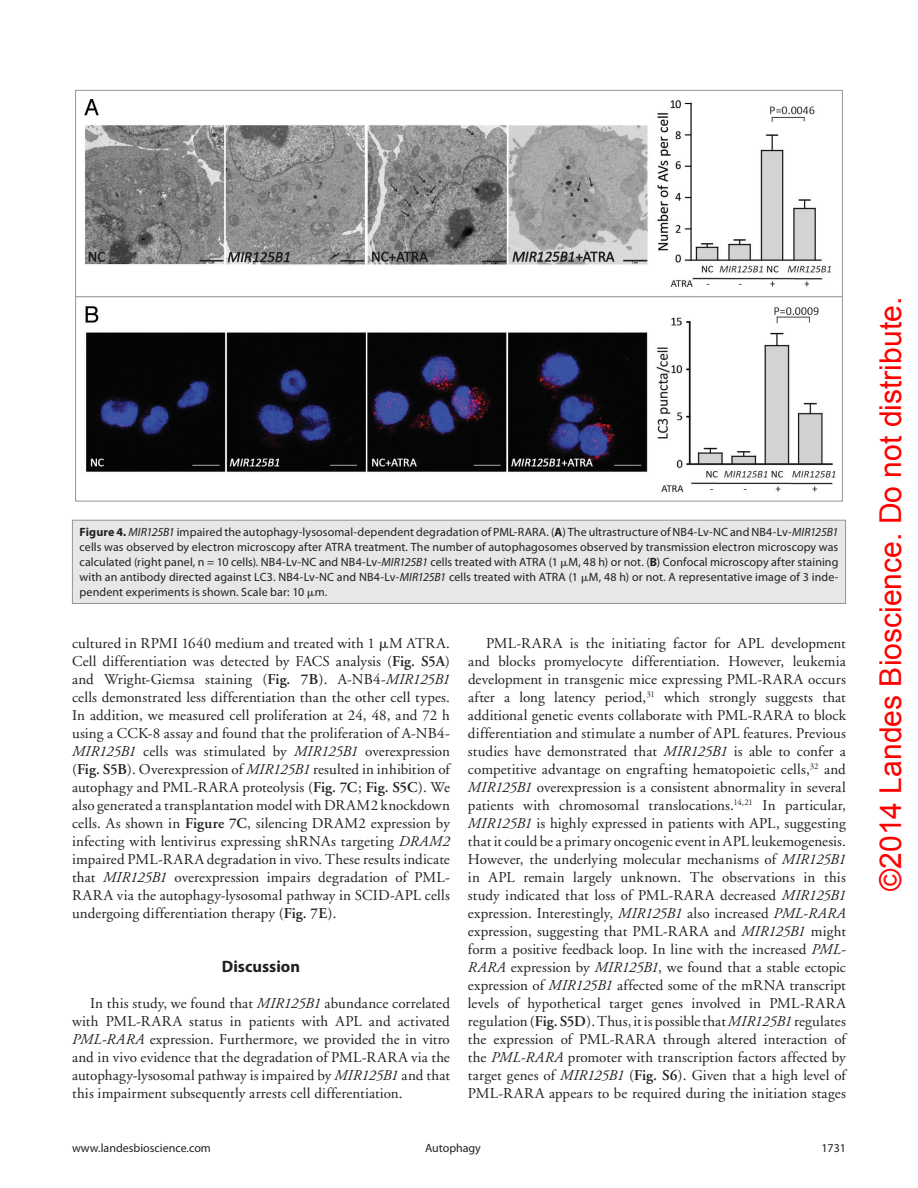
<style>
.page{position:relative;width:918px;height:1188px;background:#fff}
.page>*{position:absolute;margin:0;border:0;box-sizing:border-box;transform-origin:0 0}
.t1{font:30.15px "Arial";color:#f00}
.t2{font:700 16.5px "Myriad Pro";color:#231f20}
.t3{font:15px/18px "Adobe Garamond";letter-spacing:.01em;color:#231f20;text-align:justify}
.t4{font:12px/15px "Myriad Pro";letter-spacing:.005em;color:#231f20;text-align:justify}
.s1{font-weight:700}
.s2{font-style:italic}
.s3{font-family:"Universal Std Greekw Math Pi"}
.s4{font-weight:600}
</style>
<div class="page">
<div style="left:72px;top:520px;width:774px;height:83px;background:#e6e7e9"></div>
<div style="left:72px;top:520px;width:774px;height:84px;border:1px solid #939598"></div>
<img style="left:77px;top:99px;width:764px;height:393px">
<p class="t4" style="left:80px;top:525px;width:760px"><span class="s1">Figure 4.</span> <span class="s2">MIR125B1</span> impaired the autophagy-lysosomal-dependent degradation of PML-RARA. (<span class="s1">A</span>) The ultrastructure of NB4-Lv-NC and NB4-Lv-<span class="s2">MIR125B1 </span>cells was observed by electron microscopy after ATRA treatment. The number of autophagosomes observed by transmission electron microscopy was calculated (right panel, n = 10 cells). NB4-Lv-NC and NB4-Lv-<span class="s2">MIR125B1</span> cells treated with ATRA (1 <span class="s3">μ</span>M, 48 h) or not. (<span class="s1">B</span>) Confocal microscopy after staining with an antibody directed against LC3. NB4-Lv-NC and NB4-Lv-<span class="s2">MIR125B1</span> cells treated with ATRA (1 <span class="s3">μ</span>M, 48 h) or not. A representative image of 3 inde&shy;pendent experiments is shown. Scale bar: 10 <span class="s3">μ</span>m.</p>
<p class="t3" style="left:72px;top:635px;width:380px">cultured in RPMI 1640 medium and treated with 1 <span class="s3">μ</span>M ATRA.<br>Cell differentiation was detected by FACS analysis (<span class="s4">Fig. S5A</span>) and Wright-Giemsa staining (<span class="s4">Fig. 7B</span>). A-NB4-<span class="s2">MIR125B1 </span>cells demonstrated less differentiation than the other cell types.<br>In addition, we measured cell proliferation at 24, 48, and 72 h using a CCK-8 assay and found that the proliferation of A-NB4- <span class="s2">MIR125B1</span> cells was stimulated by <span class="s2">MIR125B1</span> overexpression (<span class="s4">Fig. S5B</span>). Overexpression of <span class="s2">MIR125B1</span> resulted in inhibition of autophagy and PML-RARA proteolysis (<span class="s4">Fig. 7C</span>; <span class="s4">Fig. S5C</span>). We also generated a transplantation model with DRAM2 knockdown cells. As shown in <span class="s4">Figure 7C</span>, silencing DRAM2 expression by infecting with lentivirus expressing shRNAs targeting <span class="s2">DRAM2 </span>impaired PML-RARA degradation in vivo. These results indicate that <span class="s2">MIR125B1</span> overexpression impairs degradation of PML-RARA via the autophagy-lysosomal pathway in SCID-APL cells undergoing differentiation therapy (<span class="s4">Fig. 7E</span>).</p>
<p class="t2" style="left:222px;top:956px;width:80px">Discussion</p>
<p class="t3" style="left:72px;top:995px;width:379px;text-indent:18px">In this study, we found that <span class="s2">MIR125B1</span> abundance correlated with PML-RARA status in patients with APL and activated <span class="s2">PML-RARA</span> expression. Furthermore, we provided the in vitro and in vivo evidence that the degradation of PML-RARA via the autophagy-lysosomal pathway is impaired by <span class="s2">MIR125B1</span> and that this impairment subsequently arrests cell differentiation.</p>
<p class="t3" style="left:468px;top:635px;width:380px;text-indent:18px">PML-RARA is the initiating factor for APL development and blocks promyelocyte differentiation. However, leukemia development in transgenic mice expressing PML-RARA occurs after a long latency period,<sup>31</sup> which strongly suggests that additional genetic events collaborate with PML-RARA to block differentiation and stimulate a number of APL features. Previous studies have demonstrated that <span class="s2">MIR125B1</span> is able to confer a competitive advantage on engrafting hematopoietic cells,<sup>32</sup> and <span class="s2">MIR125B1</span> overexpression is a consistent abnormality in several patients with chromosomal translocations.<sup>14,21</sup> In particular, <span class="s2">MIR125B1</span> is highly expressed in patients with APL, suggesting that it could be a primary oncogenic event in APL leukemogenesis.<br>However, the underlying molecular mechanisms of <span class="s2">MIR125B1 </span>in APL remain largely unknown. The observations in this study indicated that loss of PML-RARA decreased <span class="s2">MIR125B1 </span>expression. Interestingly, <span class="s2">MIR125B1</span> also increased <span class="s2">PML-RARA </span>expression, suggesting that PML-RARA and <span class="s2">MIR125B1</span> might form a positive feedback loop. In line with the increased <span class="s2">PML-RARA</span> expression by <span class="s2">MIR125B1</span>, we found that a stable ectopic expression of <span class="s2">MIR125B1</span> affected some of the mRNA transcript levels of hypothetical target genes involved in PML-RARA regulation (<span class="s4">Fig. S5D</span>). Thus, it is possible that <span class="s2">MIR125B1</span> regulates the expression of PML-RARA through altered interaction of the <span class="s2">PML-RARA</span> promoter with transcription factors affected by target genes of <span class="s2">MIR125B1</span> (<span class="s4">Fig. S6</span>). Given that a high level of PML-RARA appears to be required during the initiation stages</p>
<p class="t4" style="left:72px;top:1140px;width:140px">www.landesbioscience.com</p>
<p class="t4" style="left:425px;top:1140px;width:57px">Autophagy</p>
<p class="t4" style="left:821px;top:1140px;width:26px">1731</p>
<h1 class="t1" style="left:871px;top:891px;width:595px;rotate:-90deg">©2014 Landes Bioscience. Do not distribute.</h1>
</div>
